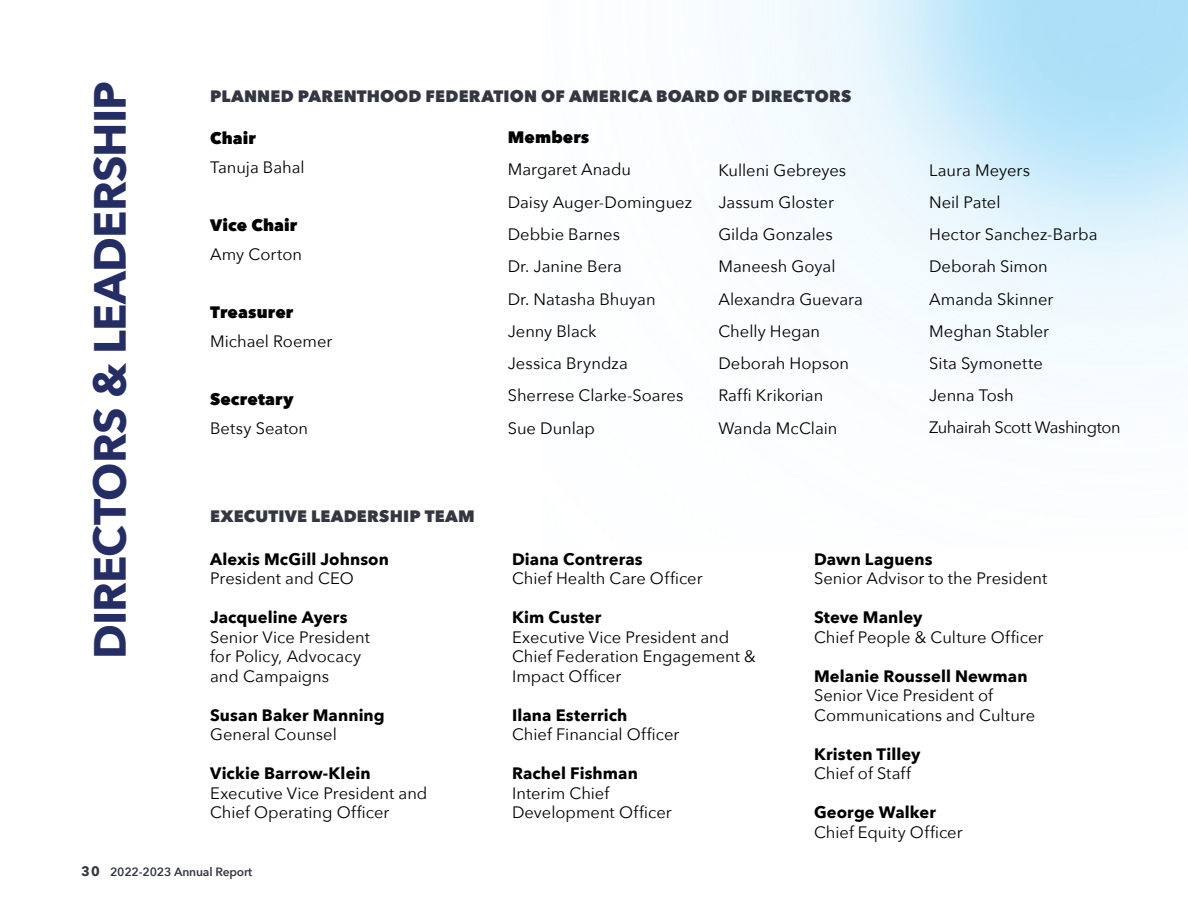
<style>
.page{position:relative;width:1188px;height:918px;background:#fff}
.page>*{position:absolute;margin:0;border:0;box-sizing:border-box;transform-origin:0 0}
.t1{font:700 45px "Avenir Next";letter-spacing:-.02em;color:#252d65}
.t2{font:16.5px/32.2px "Avenir Next";color:#000}
.t3{font:700 16.5px "Avenir Next";letter-spacing:.005em;color:#000}
.t4{font:800 16.5px "Avenir Next";letter-spacing:.01em;color:#343741}
.t5{font:800 16.5px "Avenir Next";letter-spacing:.01em;color:#000}
.t6{font:600 12px "Avenir Next";letter-spacing:-.01em;color:#343741}
.s1{font-weight:700;font-size:13.5px}
</style>
<div class="page">
<h1 class="t1" style="left:71px;top:659px;width:580px;rotate:-90deg">DIRECTORS &amp; LEADERSHIP</h1>
<p class="t4" style="left:210px;top:86px;width:643px">PLANNED PARENTHOOD FEDERATION OF AMERICA BOARD OF DIRECTORS</p>
<p class="t5" style="left:508px;top:127px;width:83px">Members</p>
<p class="t2" style="left:508px;top:153px;width:186px">Margaret Anadu<br>Daisy Auger-Dominguez<br>Debbie Barnes<br>Dr. Janine Bera<br>Dr. Natasha Bhuyan<br>Jenny Black<br>Jessica Bryndza<br>Sherrese Clarke-Soares<br>Sue Dunlap</p>
<p class="t2" style="left:718px;top:153px;width:146px">Kulleni Gebreyes<br>Jassum Gloster<br>Gilda Gonzales<br>Maneesh Goyal<br>Alexandra Guevara<br>Chelly Hegan<br>Deborah Hopson<br>Raffi Krikorian<br>Wanda McClain</p>
<p class="t2" style="left:929px;top:153px;width:193px">Laura Meyers<br>Neil Patel<br>Hector Sanchez-Barba<br>Deborah Simon<br>Amanda Skinner<br>Meghan Stabler<br>Sita Symonette<br>Jenna Tosh<br>Zuhairah Scott Washington</p>
<p class="t5" style="left:210px;top:128px;width:47px">Chair</p>
<p class="t2" style="left:210px;top:151px;width:96px">Tanuja Bahal</p>
<p class="t5" style="left:210px;top:215px;width:89px">Vice Chair</p>
<p class="t2" style="left:210px;top:238px;width:94px">Amy Corton</p>
<p class="t5" style="left:210px;top:302px;width:85px">Treasurer</p>
<p class="t2" style="left:210px;top:325px;width:124px">Michael Roemer</p>
<p class="t5" style="left:210px;top:389px;width:85px">Secretary</p>
<p class="t2" style="left:210px;top:412px;width:100px">Betsy Seaton</p>
<p class="t4" style="left:210px;top:506px;width:266px">EXECUTIVE LEADERSHIP TEAM</p>
<p class="t3" style="left:210px;top:544px;width:180px">Alexis McGill Johnson</p>
<p class="t2" style="left:210px;top:561px;width:145px">President and CEO</p>
<p class="t3" style="left:210px;top:603px;width:139px">Jacqueline Ayers</p>
<p class="t2" style="left:210px;top:626px;width:161px;line-height:19.5px">Senior Vice President for Policy, Advocacy and Campaigns</p>
<p class="t3" style="left:210px;top:700px;width:176px">Susan Baker Manning</p>
<p class="t2" style="left:210px;top:717px;width:128px">General Counsel</p>
<p class="t3" style="left:210px;top:759px;width:162px">Vickie Barrow-Klein</p>
<p class="t2" style="left:210px;top:782px;width:219px;line-height:19.5px">Executive Vice President and<br>Chief Operating Officer</p>
<p class="t3" style="left:512px;top:544px;width:132px">Diana Contreras</p>
<p class="t2" style="left:512px;top:561px;width:192px">Chief Health Care Officer</p>
<p class="t3" style="left:512px;top:603px;width:91px">Kim Custer</p>
<p class="t2" style="left:512px;top:626px;width:245px;line-height:19.5px">Executive Vice President and<br>Chief Federation Engagement &amp;<br>Impact Officer</p>
<p class="t3" style="left:512px;top:701px;width:117px">Ilana Esterrich</p>
<p class="t2" style="left:512px;top:718px;width:169px">Chief Financial Officer</p>
<p class="t3" style="left:512px;top:759px;width:127px">Rachel Fishman</p>
<p class="t2" style="left:512px;top:782px;width:161px;line-height:19.5px">Interim Chief<br>Development Officer</p>
<p class="t3" style="left:814px;top:545px;width:120px">Dawn Laguens</p>
<p class="t2" style="left:814px;top:562px;width:235px">Senior Advisor to the President</p>
<p class="t3" style="left:814px;top:603px;width:110px">Steve Manley</p>
<p class="t2" style="left:814px;top:620px;width:231px">Chief People &amp; Culture Officer</p>
<p class="t3" style="left:814px;top:662px;width:215px">Melanie Roussell Newman</p>
<p class="t2" style="left:814px;top:685px;width:223px;line-height:19.5px">Senior Vice President of<br>Communications and Culture</p>
<p class="t3" style="left:814px;top:740px;width:108px">Kristen Tilley</p>
<p class="t2" style="left:814px;top:757px;width:99px">Chief of Staff</p>
<p class="t3" style="left:814px;top:798px;width:124px">George Walker</p>
<p class="t2" style="left:814px;top:815px;width:150px">Chief Equity Officer</p>
<p class="t6" style="left:81px;top:861px;width:173px"><span class="s1">30</span> 2022-2023 Annual Report</p>
</div>
